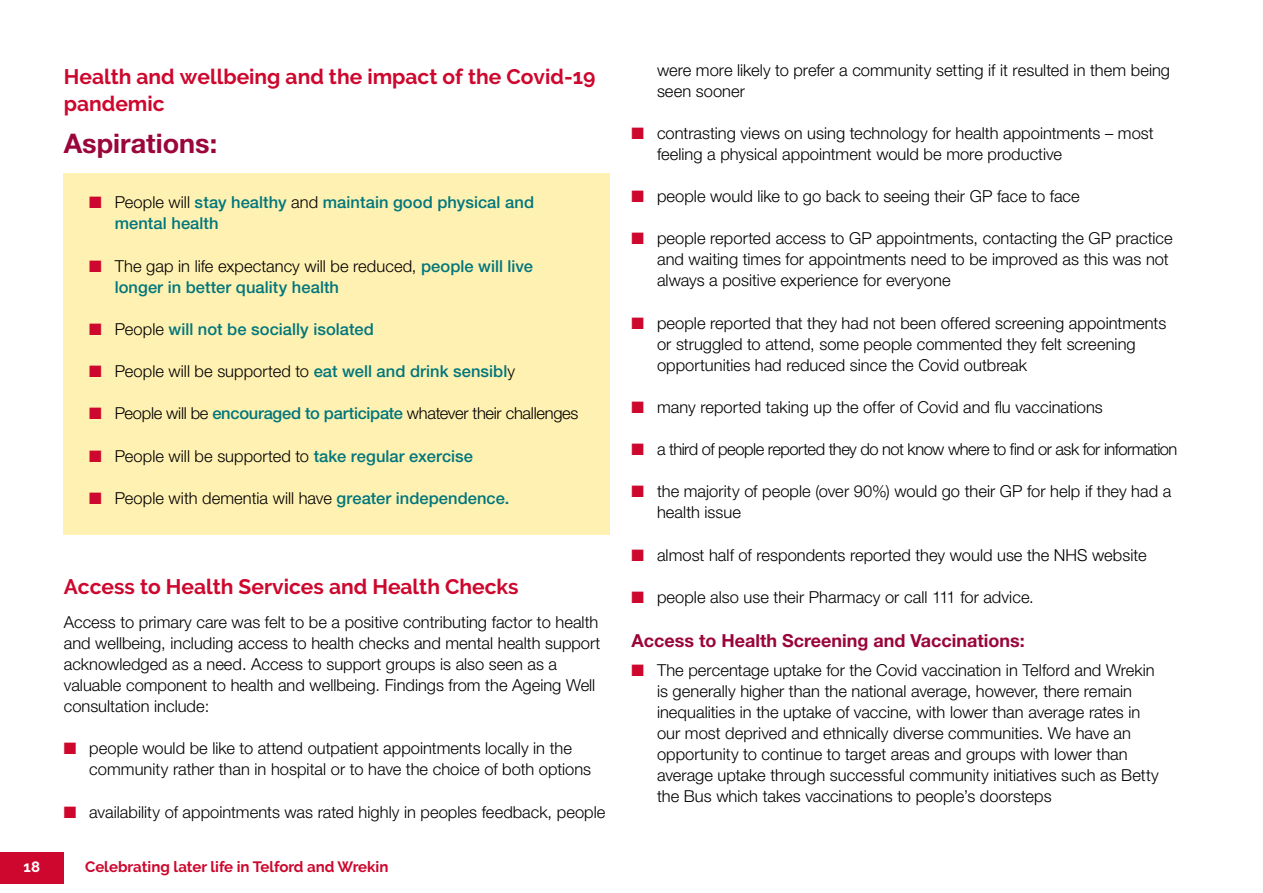
<style>
.page{position:relative;width:1263px;height:893px;background:#fff}
.page>*{position:absolute;margin:0;border:0;box-sizing:border-box;transform-origin:0 0}
.TWC_minor_heading{font:700 27px "Helvetica Neue LT Std";color:#9a053a}
.TWC_sub_heading{font:700 21px/27px "Raleway";color:#cd072d}
.TWC_minor_heading-2{font:700 18px "Helvetica Neue LT Std";color:#9a053a}
.TWC_Body_text{font:300 16.5px/21px "Helvetica Neue LT Std";color:#000}
.t1{font:500 16.5px/21px "Helvetica Neue LT Std";letter-spacing:.005em;color:#00767d}
.TWC_Body_text-2{font:300 16.5px "Helvetica Neue LT Std";letter-spacing:-.03em;color:#000}
.TWC_Body_text-3{font:300 16.5px "Helvetica Neue LT Std";letter-spacing:-.02em;color:#000}
.t2{font:700 15px "Raleway";color:#cd072d}
.t3{font:700 15px "Raleway";color:#fff}
.s1{color:#cd072d}
.s2{font-weight:300;color:#000}
.s3{font-weight:500;color:#00767d}
</style>
<div class="page">
<div style="left:0;top:852px;width:64px;height:32px;background:#cd072d"></div>
<div style="left:64px;top:173px;width:546px;height:362px;background:#fff1b1"></div>
<p class="TWC_sub_heading" style="left:64px;top:63px;width:533px">Health and wellbeing and the impact of the Covid-19 pandemic</p>
<p class="TWC_minor_heading" style="left:64px;top:127px;width:155px">Aspirations:</p>
<p class="t1" style="left:115px;top:192px;width:421px;text-indent:-26px"><span class="s1">■</span> <span class="s2">People will</span> stay healthy <span class="s2">and</span> maintain good physical and mental health</p>
<p class="t1" style="left:115px;top:255px;width:420px;text-indent:-26px"><span class="s1">■</span> <span class="s2">The gap in life expectancy will be reduced,</span> people will live longer in better quality health</p>
<p class="t1" style="left:89px;top:318px;width:286px"><span class="s1">■</span> <span class="s2">People</span> will not be socially isolated</p>
<p class="TWC_Body_text" style="left:89px;top:360px;width:427px"><span class="s1">■</span> People will be supported to <span class="s3">eat well and drink sensibl</span>y</p>
<p class="TWC_Body_text-3" style="left:89px;top:403px;width:491px"><span class="s1">■</span> People will be <span class="s3">encouraged to participate</span> whatever their challenges</p>
<p class="TWC_Body_text" style="left:89px;top:445px;width:385px"><span class="s1">■</span> People will be supported to <span class="s3">take regular exercise</span></p>
<p class="TWC_Body_text" style="left:89px;top:487px;width:422px"><span class="s1">■</span> People with dementia will have <span class="s3">greater independence.</span></p>
<p class="TWC_sub_heading" style="left:64px;top:574px;width:456px">Access to Health Services and Health Checks</p>
<p class="TWC_Body_text" style="left:64px;top:611px;width:538px">Access to primary care was felt to be a positive contributing factor to health and wellbeing, including access to health checks and mental health support acknowledged as a need. Access to support groups is also seen as a valuable component to health and wellbeing. Findings from the Ageing Well consultation include:</p>
<p class="TWC_Body_text" style="left:89px;top:738px;width:503px;text-indent:-26px"><span class="s1">■</span> people would be like to attend outpatient appointments locally in the community rather than in hospital or to have the choice of both options</p>
<p class="TWC_Body_text" style="left:64px;top:801px;width:543px"><span class="s1">■</span> availability of appointments was rated highly in peoples feedback, people</p>
<p class="t3" style="left:24px;top:858px;width:18px">18</p>
<p class="t2" style="left:85px;top:858px;width:305px">Celebrating later life in Telford and Wrekin</p>
<p class="TWC_Body_text" style="left:657px;top:59px;width:515px">were more likely to prefer a community setting if it resulted in them being seen sooner</p>
<p class="TWC_Body_text" style="left:657px;top:122px;width:498px;text-indent:-26px"><span class="s1">■</span> contrasting views on using technology for health appointments – most feeling a physical appointment would be more productive</p>
<p class="TWC_Body_text" style="left:631px;top:185px;width:450px"><span class="s1">■</span> people would like to go back to seeing their GP face to face</p>
<p class="TWC_Body_text" style="left:657px;top:228px;width:517px;text-indent:-26px"><span class="s1">■</span> people reported access to GP appointments, contacting the GP practice and waiting times for appointments need to be improved as this was not always a positive experience for everyone</p>
<p class="TWC_Body_text" style="left:657px;top:312px;width:511px;text-indent:-26px"><span class="s1">■</span> people reported that they had not been offered screening appointments or struggled to attend, some people commented they felt screening opportunities had reduced since the Covid outbreak</p>
<p class="TWC_Body_text" style="left:631px;top:396px;width:473px"><span class="s1">■</span> many reported taking up the offer of Covid and flu vaccinations</p>
<p class="TWC_Body_text-2" style="left:631px;top:439px;width:547px"><span class="s1">■</span> a third of people reported they do not know where to find or ask for information</p>
<p class="TWC_Body_text" style="left:657px;top:481px;width:516px;text-indent:-26px"><span class="s1">■</span> the majority of people (over 90%) would go their GP for help if they had a health issue</p>
<p class="TWC_Body_text" style="left:631px;top:544px;width:517px"><span class="s1">■</span> almost half of respondents reported they would use the NHS website</p>
<p class="TWC_Body_text" style="left:631px;top:586px;width:404px"><span class="s1">■</span> people also use their Pharmacy or call 111 for advice.</p>
<p class="TWC_minor_heading-2" style="left:631px;top:629px;width:395px">Access to Health Screening and Vaccinations:</p>
<p class="TWC_Body_text" style="left:657px;top:659px;width:503px;text-indent:-26px"><span class="s1">■</span> The percentage uptake for the Covid vaccination in Telford and Wrekin is generally higher than the national average, however, there remain inequalities in the uptake of vaccine, with lower than average rates in our most deprived and ethnically diverse communities. We have an opportunity to continue to target areas and groups with lower than average uptake through successful community initiatives such as Betty the Bus which takes vaccinations to people’s doorsteps</p>
</div>
